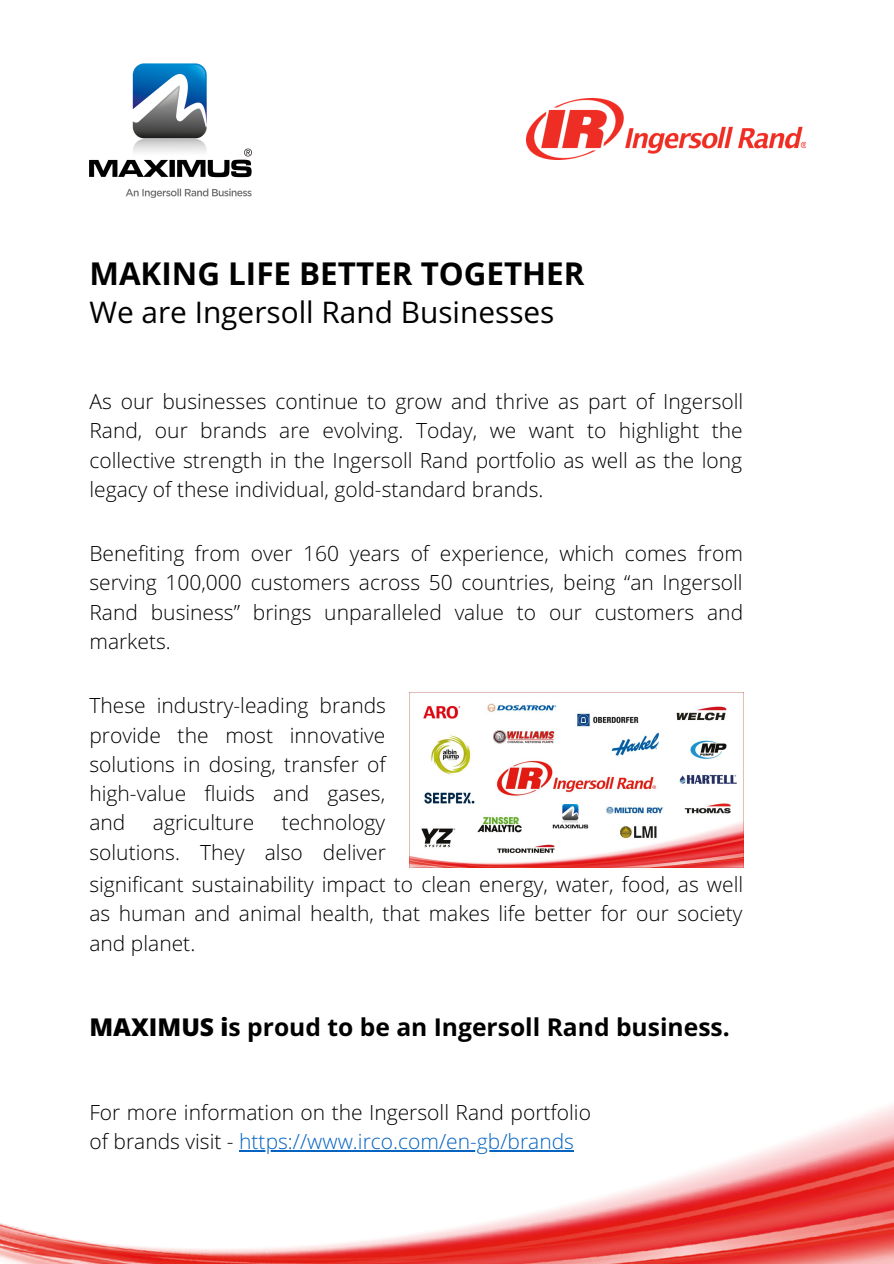
<style>
.page{position:relative;width:894px;height:1264px;background:#fff}
.page>*{position:absolute;margin:0;border:0;box-sizing:border-box;transform-origin:0 0}
.t1{font:700 31.35px "Open Sans";color:#000}
.t2{font:29.85px "Open Sans Hebrew";color:#000}
.t3{font:700 24.6px "Open Sans Hebrew";color:#000}
.t4{font:300 21px/29.2px "Open Sans Hebrew";color:#000;text-align:justify}
.s1{color:#fff}
.s2{font-weight:800}
.s3{color:#0563c1}
</style>
<div class="page">
<img style="left:0;top:1105px;width:893px;height:158px">
<img style="left:526px;top:99px;width:278px;height:61px">
<img style="left:89px;top:63px;width:162px;height:134px">
<img style="left:409px;top:693px;width:334px;height:174px">
<hr style="left:239px;top:1150px;width:335px;height:1px;background:#0563c1">
<p class="t1" style="left:89px;top:252px;width:496px">MAKING LIFE BETTER TOGETHER</p>
<p class="t2" style="left:89px;top:291px;width:466px">We are Ingersoll Rand Businesses</p>
<p class="t4" style="left:89px;top:386px;width:655px">As our businesses continue to grow and thrive as part of Ingersoll Rand, our brands are evolving. Today, we want to highlight the collective strength in the Ingersoll Rand portfolio as well as the long legacy of these individual, gold-standard brands.</p>
<p class="t4" style="left:89px;top:538px;width:655px">Benefiting from over 160 years of experience, which comes from serving 100,000 customers across 50 countries, being “an Ingersoll Rand business” brings unparalleled value to our customers and markets.</p>
<p class="t4" style="left:89px;top:690px;width:298px">These industry-leading brands provide the most innovative solutions in dosing, transfer of high-value fluids and gases, and</p>
<p class="t4" style="left:89px;top:807px;width:298px;text-indent:192px">technology solutions. They also deliver <span class="s1">cxcx</span></p>
<p class="t4" style="left:153px;top:807px;width:103px">agriculture</p>
<p class="t4" style="left:89px;top:869px;width:655px">significant sustainability impact to clean energy, water, food, as well as human and animal health, that makes life better for our society and planet.</p>
<p class="t3" style="left:89px;top:1010px;width:641px"><span class="s2">MAXIMUS i</span>s proud to be an Ingersoll Rand business.</p>
<p class="t4" style="left:89px;top:1096px;width:503px">For more information on the Ingersoll Rand portfolio of brands visit - <span class="s3">https://www.irco.com/en-gb/brands</span></p>
</div>
